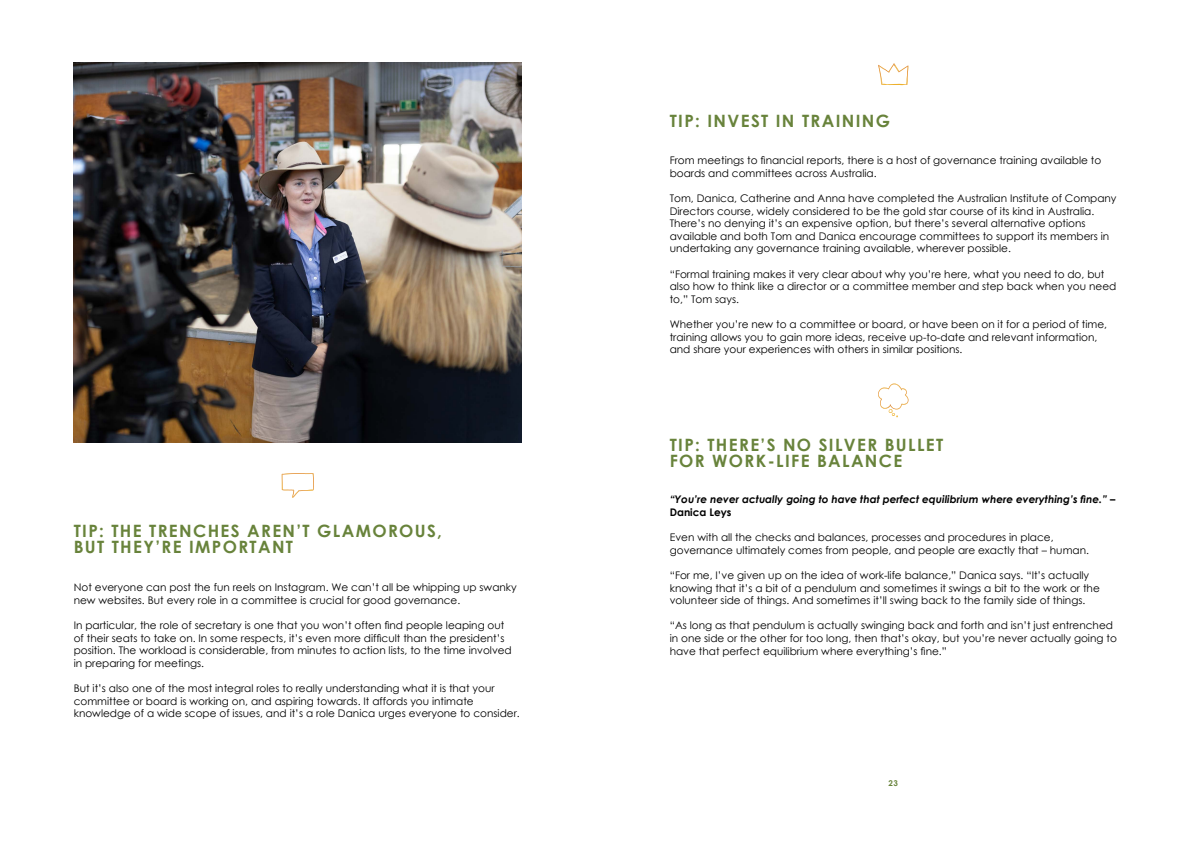
<style>
.page{position:relative;width:1191px;height:842px;background:#fff}
.page>*{position:absolute;margin:0;border:0;box-sizing:border-box;transform-origin:0 0}
.t1{font:700 17px/16px "Century Gothic";letter-spacing:.08em;color:#68833b}
.t2{font:10.5px/12.6px "Century Gothic";color:#000}
.t3{font:italic 700 10.5px/12.6px "Century Gothic";color:#000}
.t4{font:700 8px "Century Gothic";color:#68833b}
.s1{font-style:normal}
</style>
<div class="page">
<img style="left:74px;top:62px;width:448px;height:380px">
<svg style="left:282px;top:473px;width:32px;height:25px"></svg>
<svg style="left:878px;top:383px;width:30px;height:34px"></svg>
<svg style="left:878px;top:63px;width:31px;height:22px"></svg>
<h1 class="t1" style="left:74px;top:522px;width:370px">TIP: THE TRENCHES AREN’T GLAMOROUS,<br>BUT THEY’RE IMPORTANT</h1>
<p class="t2" style="left:74px;top:581px;width:444px">Not everyone can post the fun reels on Instagram. We can’t all be whipping up swanky new websites. But every role in a committee is crucial for good governance.</p>
<p class="t2" style="left:74px;top:619px;width:439px">In particular, the role of secretary is one that you won’t often find people leaping out of their seats to take on. In some respects, it’s even more difficult than the president’s position. The workload is considerable, from minutes to action lists, to the time involved in preparing for meetings.</p>
<p class="t2" style="left:74px;top:682px;width:447px">But it’s also one of the most integral roles to really understanding what it is that your committee or board is working on, and aspiring towards. It affords you intimate knowledge of a wide scope of issues, and it’s a role Danica urges everyone to consider.</p>
<h1 class="t1" style="left:669px;top:112px;width:222px">TIP: INVEST IN TRAINING</h1>
<p class="t2" style="left:669px;top:154px;width:433px">From meetings to financial reports, there is a host of governance training available to boards and committees across Australia.</p>
<p class="t2" style="left:669px;top:192px;width:448px">Tom, Danica, Catherine and Anna have completed the Australian Institute of Company Directors course, widely considered to be the gold star course of its kind in Australia.<br>There’s no denying it’s an expensive option, but there’s several alternative options available and both Tom and Danica encourage committees to support its members in undertaking any governance training available, wherever possible.</p>
<p class="t2" style="left:669px;top:267px;width:448px">“Formal training makes it very clear about why you’re here, what you need to do, but also how to think like a director or a committee member and step back when you need to,” Tom says.</p>
<p class="t2" style="left:669px;top:318px;width:439px">Whether you’re new to a committee or board, or have been on it for a period of time, training allows you to gain more ideas, receive up-to-date and relevant information, and share your experiences with others in similar positions.</p>
<h1 class="t1" style="left:669px;top:436px;width:275px">TIP: THERE’S NO SILVER BULLET<br>FOR WORK-LIFE BALANCE</h1>
<p class="t3" style="left:669px;top:493px;width:447px">“You’re never actually going to have that perfect equilibrium where everything’s fine.” <span class="s1">–<br>Danica Leys</span></p>
<p class="t2" style="left:669px;top:531px;width:421px">Even with all the checks and balances, processes and procedures in place, governance ultimately comes from people, and people are exactly that – human.</p>
<p class="t2" style="left:669px;top:569px;width:431px">“For me, I’ve given up on the idea of work-life balance,” Danica says. “It’s actually knowing that it’s a bit of a pendulum and sometimes it swings a bit to the work or the volunteer side of things. And sometimes it’ll swing back to the family side of things.</p>
<p class="t2" style="left:669px;top:619px;width:448px">“As long as that pendulum is actually swinging back and forth and isn’t just entrenched in one side or the other for too long, then that’s okay, but you’re never actually going to have that perfect equilibrium where everything’s fine.”</p>
<p class="t4" style="left:888px;top:777px;width:11px">23</p>
</div>
